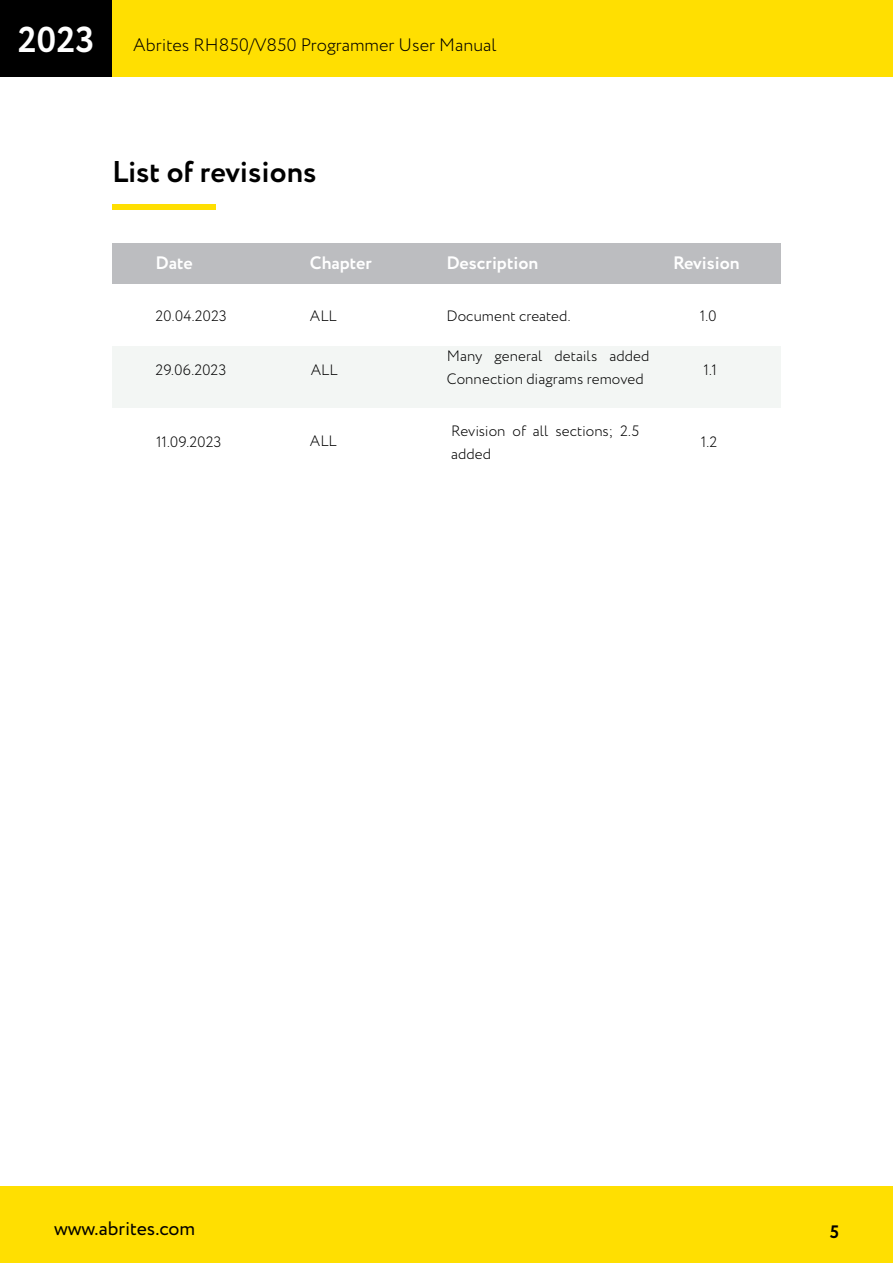
<style>
.page{position:relative;width:893px;height:1263px;background:#fff}
.page>*{position:absolute;margin:0;border:0;box-sizing:border-box;transform-origin:0 0}
.t1{font:700 30px "Circe";color:#000}
.t2{font:19.5px "Circe";color:#000}
.t3{font:300 18px "Circe";color:#000}
.t4{font:700 18px "Circe";color:#fff}
.t5{font:700 18px "Circe";color:#000}
.Body{font:300 15px/22.5px "Circe";color:#000}
.s1{font-weight:700;font-size:36px;color:#fff}
</style>
<div class="page">
<div style="left:0;top:1186px;width:893px;height:77px;background:#ffdf01"></div>
<div style="left:113px;top:204px;width:103px;height:5px;background:#ffdf01"></div>
<div style="left:0;top:0;width:893px;height:77px;background:#ffdf01"></div>
<div style="left:0;top:0;width:112px;height:77px;background:#000"></div>
<div style="left:112px;top:243px;width:669px;height:42px;background:#bcbdc0"></div>
<div style="left:112px;top:346px;width:669px;height:62px;background:#f3f6f4"></div>
<div style="left:112px;top:284px;width:669px;height:61px;background:#fff"></div>
<p class="t3" style="left:18px;top:33px;width:480px"><span class="s1">2023</span> Abrites RH850/V850 Programmer User Manual</p>
<h1 class="t1" style="left:112px;top:152px;width:206px">List of revisions</h1>
<p class="t4" style="left:156px;top:251px;width:39px">Date</p>
<p class="t4" style="left:310px;top:251px;width:63px">Chapter</p>
<p class="t4" style="left:446px;top:251px;width:93px">Description</p>
<p class="t4" style="left:673px;top:251px;width:68px">Revision</p>
<p class="Body" style="left:156px;top:305px;width:73px">20.04.2023</p>
<p class="Body" style="left:310px;top:305px;width:28px">ALL</p>
<p class="Body" style="left:446px;top:305px;width:125px">Document created.</p>
<p class="Body" style="left:700px;top:305px;width:19px">1.0</p>
<p class="Body" style="left:156px;top:359px;width:72px">29.06.2023</p>
<p class="Body" style="left:311px;top:359px;width:28px">ALL</p>
<p class="Body" style="left:447px;top:345px;width:204px">Many general details added<br>Connection diagrams removed</p>
<p class="Body" style="left:703px;top:359px;width:15px">1.1</p>
<p class="Body" style="left:451px;top:420px;width:190px">Revision of all sections; 2.5 added</p>
<p class="Body" style="left:156px;top:431px;width:67px">11.09.2023</p>
<p class="Body" style="left:310px;top:430px;width:28px">ALL</p>
<p class="Body" style="left:701px;top:431px;width:18px">1.2</p>
<h2 class="t2" style="left:54px;top:1215px;width:143px">www.abrites.com</h2>
<p class="t5" style="left:830px;top:1220px;width:11px">5</p>
</div>
